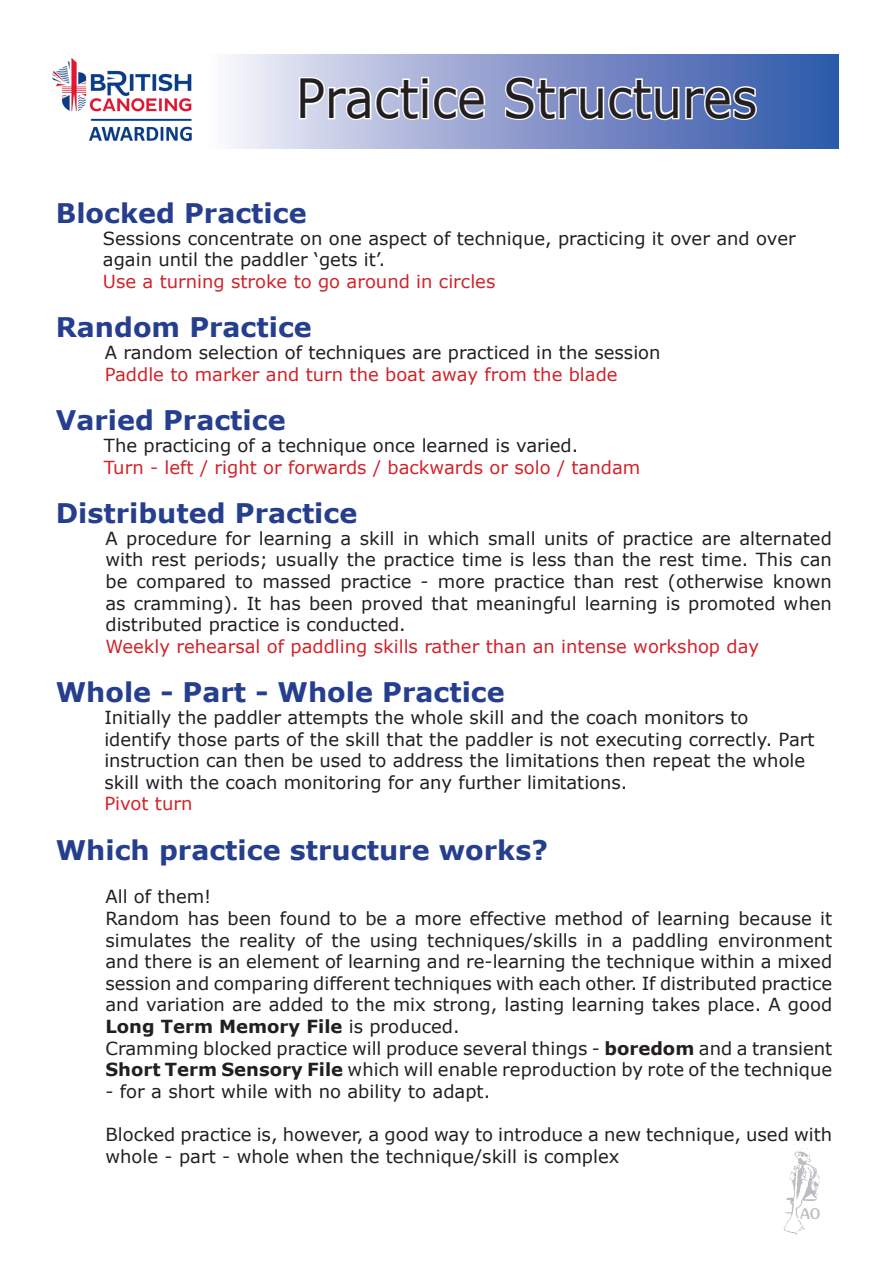
<style>
.page{position:relative;width:893px;height:1263px;background:#fff}
.page>*{position:absolute;margin:0;border:0;box-sizing:border-box;transform-origin:0 0}
.t1{font:54px "Verdana";color:#231f20;scale:.9 1}
.head{font:700 27px "Verdana";color:#253f8e}
.Style{font:700 27px "Verdana";color:#253f8e}
.Style-2{font:18px/21.6px "Verdana";color:#231f20}
.Style-3{font:18px/21.6px "Verdana";color:#d1232a}
.t2{font:18px "Digitalis";color:#bcbdc0}
.s1{color:#231f20}
.s2{font-weight:700}
</style>
<div class="page">
<div style="left:207px;top:55px;width:631px;height:93px;background:linear-gradient(to right,#f6f0f9,#2a50a5)"></div>
<svg style="left:297px;top:75px;width:190px;height:47px"></svg>
<svg style="left:503px;top:74px;width:256px;height:48px"></svg>
<img style="left:784px;top:1148px;width:36px;height:87px">
<img style="left:52px;top:58px;width:140px;height:84px">
<p class="t1" style="left:296px;top:64px;width:515px">Practice Structures</p>
<p class="Style" style="left:56px;top:196px;width:252px">Blocked Practice</p>
<p class="Style-2" style="left:103px;top:227px;width:694px">Sessions concentrate on one aspect of technique, practicing it over and over again until the paddler ‘gets it’.</p>
<p class="Style-3" style="left:103px;top:271px;width:394px">Use a turning stroke to go around in circles</p>
<p class="head" style="left:56px;top:310px;width:258px">Random Practice</p>
<p class="Style-2" style="left:105px;top:342px;width:557px">A random selection of techniques are practiced in the session</p>
<p class="Style-3" style="left:105px;top:364px;width:514px">Paddle to marker and turn the boat away from the blade</p>
<p class="head" style="left:56px;top:403px;width:231px">Varied Practice</p>
<p class="Style-3" style="left:104px;top:435px;width:538px"><span class="s1">The practicing of a technique once learned is varied.<br></span>Turn - left / right or forwards / backwards or solo / tandam</p>
<p class="head" style="left:56px;top:496px;width:303px">Distributed Practice</p>
<p class="Style-2" style="left:105px;top:528px;width:728px;text-align:justify">A procedure for learning a skill in which small units of practice are alternated with rest periods; usually the practice time is less than the rest time. This can be compared to massed practice - more practice than rest (otherwise known as cramming). It has been proved that meaningful learning is promoted when distributed practice is conducted.</p>
<p class="Style-3" style="left:105px;top:636px;width:655px">Weekly rehearsal of paddling skills rather than an intense workshop day</p>
<p class="head" style="left:56px;top:675px;width:450px">Whole - Part - Whole Practice</p>
<p class="Style-2" style="left:104px;top:707px;width:712px">Initially the paddler attempts the whole skill and the coach monitors to identify those parts of the skill that the paddler is not executing correctly. Part instruction can then be used to address the limitations then repeat the whole skill with the coach monitoring for any further limitations.</p>
<p class="Style-3" style="left:104px;top:793px;width:90px">Pivot turn</p>
<p class="head" style="left:56px;top:833px;width:494px">Which practice structure works?</p>
<p class="Style-2" style="left:105px;top:886px;width:107px">All of them!</p>
<p class="Style-2" style="left:105px;top:908px;width:728px;text-align:justify">Random has been found to be a more effective method of learning because it simulates the reality of the using techniques/skills in a paddling environment and there is an element of learning and re-learning the technique within a mixed session and comparing different techniques with each other. If distributed practice and variation are added to the mix strong, lasting learning takes place. A good <span class="s2">Long Term Memory File</span> is produced.</p>
<p class="Style-2" style="left:105px;top:1037px;width:728px">Cramming blocked practice will produce several things - <span class="s2">boredom</span> and a transient<br><span class="s2">Short Term Sensory File</span> which will enable reproduction by rote of the technique</p>
<p class="Style-2" style="left:105px;top:1081px;width:386px">- for a short while with no ability to adapt.</p>
<p class="Style-2" style="left:105px;top:1124px;width:728px">Blocked practice is, however, a good way to introduce a new technique, used with whole - part - whole when the technique/skill is complex</p>
<p class="t2" style="left:800px;top:1204px;width:22px">AO</p>
</div>
